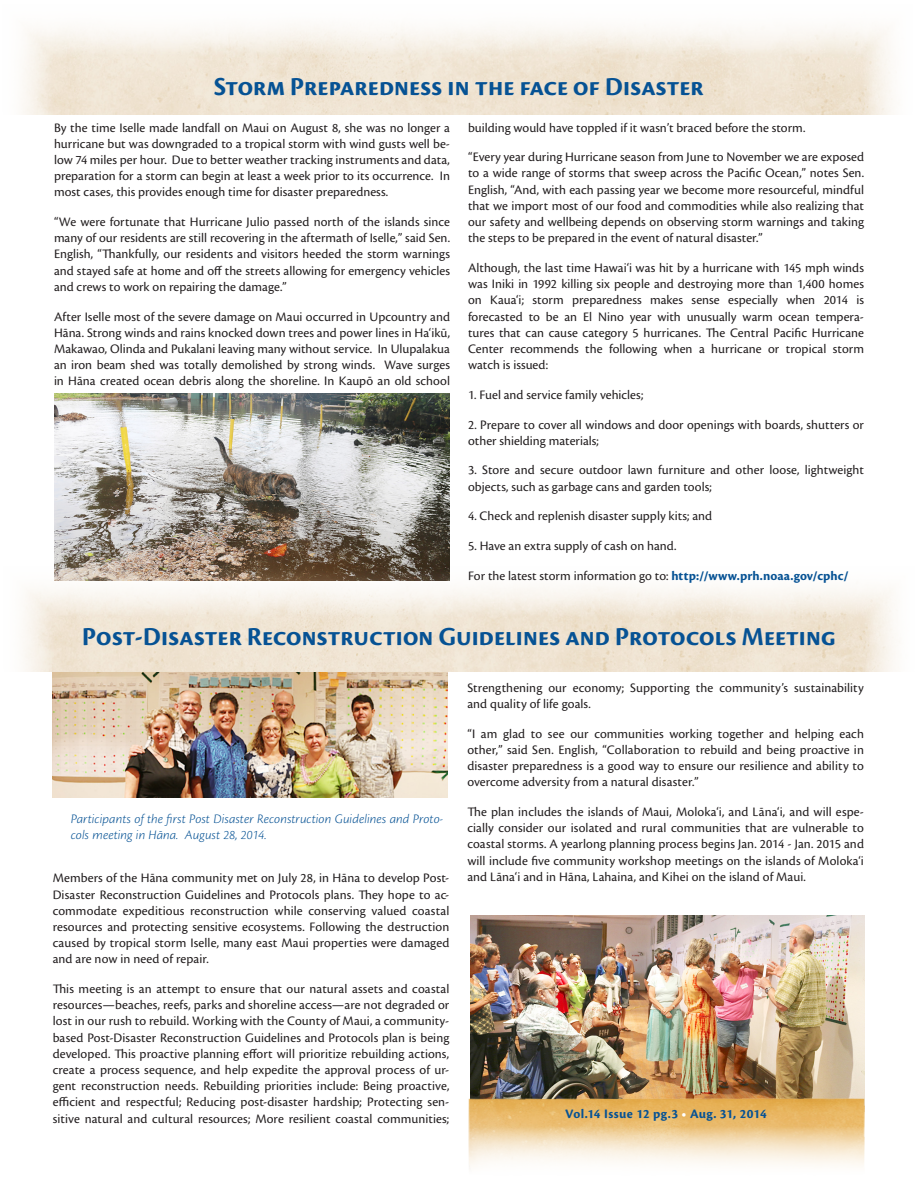
<style>
.page{position:relative;width:918px;height:1188px;background:#fff}
.page>*{position:absolute;margin:0;border:0;box-sizing:border-box;transform-origin:0 0}
.Senate_Headline{font:27px "Cronos Pro Bold Disp";letter-spacing:.005em;color:#065294}
.t1{font:13.5px/16.2px "Cronos Pro";letter-spacing:.005em;color:#231f20;text-align:justify}
.t2{font:13.5px/16.2px "Cronos Pro Lt Capt It";color:#065294}
.Emphasis{font:700 13.5px "Cronos Pro";letter-spacing:.02em;color:#065294}
.s1{font-weight:700;color:#065294}
.s2{color:#fff}
</style>
<div class="page">
<img style="left:54px;top:393px;width:395px;height:169px">
<img style="left:470px;top:915px;width:394px;height:184px">
<img style="left:53px;top:672px;width:395px;height:126px">
<img style="left:22px;top:25px;width:871px;height:89px">
<img style="left:23px;top:562px;width:872px;height:110px">
<img style="left:469px;top:1099px;width:395px;height:68px">
<p class="Senate_Headline" style="left:214px;top:71px;width:491px">Storm Preparedness in the face of Disaster</p>
<p class="t1" style="left:54px;top:119px;width:398px">By the time Iselle made landfall on Maui on August 8, she was no longer a hurricane but was downgraded to a tropical storm with wind gusts well be&shy;low 74 miles per hour. Due to better weather tracking instruments and data, preparation for a storm can begin at least a week prior to its occurrence. In most cases, this provides enough time for disaster preparedness.</p>
<p class="t1" style="left:54px;top:214px;width:398px">“We were fortunate that Hurricane Julio passed north of the islands since many of our residents are still recovering in the aftermath of Iselle,” said Sen.<br>English, “Thankfully, our residents and visitors heeded the storm warnings and stayed safe at home and off the streets allowing for emergency vehicles and crews to work on repairing the damage.”</p>
<p class="t1" style="left:54px;top:308px;width:398px">After Iselle most of the severe damage on Maui occurred in Upcountry and Hāna. Strong winds and rains knocked down trees and power lines in Ha‘ikū, Makawao, Olinda and Pukalani leaving many without service. In Ulupalakua an iron beam shed was totally demolished by strong winds. Wave surges in Hāna created ocean debris along the shoreline. In Kaupō an old school</p>
<p class="t1" style="left:468px;top:119px;width:339px">building would have toppled if it wasn’t braced before the storm.</p>
<p class="t1" style="left:468px;top:149px;width:398px">“Every year during Hurricane season from June to November we are exposed to a wide range of storms that sweep across the Pacific Ocean,” notes Sen.<br>English, “And, with each passing year we become more resourceful, mindful that we import most of our food and commodities while also realizing that our safety and wellbeing depends on observing storm warnings and taking the steps to be prepared in the event of natural disaster.”</p>
<p class="t1" style="left:468px;top:260px;width:398px">Although, the last time Hawai‘i was hit by a hurricane with 145 mph winds was Iniki in 1992 killing six people and destroying more than 1,400 homes on Kaua‘i; storm preparedness makes sense especially when 2014 is forecasted to be an El Nino year with unusually warm ocean tempera&shy;tures that can cause category 5 hurricanes. The Central Pacific Hurricane Center recommends the following when a hurricane or tropical storm watch is issued:</p>
<p class="t1" style="left:468px;top:387px;width:177px">1. Fuel and service family vehicles;</p>
<p class="t1" style="left:468px;top:416px;width:398px">2. Prepare to cover all windows and door openings with boards, shutters or other shielding materials;</p>
<p class="t1" style="left:468px;top:462px;width:397px">3. Store and secure outdoor lawn furniture and other loose, lightweight objects, such as garbage cans and garden tools;</p>
<p class="t1" style="left:468px;top:508px;width:246px">4. Check and replenish disaster supply kits; and</p>
<p class="t1" style="left:468px;top:538px;width:210px">5. Have an extra supply of cash on hand.</p>
<p class="t1" style="left:468px;top:567px;width:382px">For the latest storm information go to: <span class="s1">http://www.prh.noaa.gov/cphc/</span></p>
<p class="Senate_Headline" style="left:82px;top:622px;width:755px">Post-Disaster Reconstruction Guidelines and Protocols Meeting</p>
<p class="t2" style="left:71px;top:810px;width:374px">Participants of the first Post Disaster Reconstruction Guidelines and Proto&shy;cols meeting in Hāna. August 28, 2014.</p>
<p class="t1" style="left:53px;top:870px;width:398px">Members of the Hāna community met on July 28, in Hāna to develop Post-Disaster Reconstruction Guidelines and Protocols plans. They hope to ac&shy;commodate expeditious reconstruction while conserving valued coastal resources and protecting sensitive ecosystems. Following the destruction caused by tropical storm Iselle, many east Maui properties were damaged and are now in need of repair.</p>
<p class="t1" style="left:53px;top:981px;width:398px">This meeting is an attempt to ensure that our natural assets and coastal resources—beaches, reefs, parks and shoreline access—are not degraded or lost in our rush to rebuild. Working with the County of Maui, a community&shy;based Post-Disaster Reconstruction Guidelines and Protocols plan is being developed. This proactive planning effort will prioritize rebuilding actions, create a process sequence, and help expedite the approval process of ur&shy;gent reconstruction needs. Rebuilding priorities include: Being proactive, efficient and respectful; Reducing post-disaster hardship; Protecting sen&shy;sitive natural and cultural resources; More resilient coastal communities;</p>
<p class="t1" style="left:467px;top:680px;width:398px">Strengthening our economy; Supporting the community’s sustainability and quality of life goals.</p>
<p class="t1" style="left:467px;top:726px;width:398px">“I am glad to see our communities working together and helping each other,” said Sen. English, “Collaboration to rebuild and being proactive in disaster preparedness is a good way to ensure our resilience and ability to overcome adversity from a natural disaster.”</p>
<p class="t1" style="left:467px;top:804px;width:398px">The plan includes the islands of Maui, Moloka‘i, and Lāna‘i, and will espe&shy;cially consider our isolated and rural communities that are vulnerable to coastal storms. A yearlong planning process begins Jan. 2014 - Jan. 2015 and will include five community workshop meetings on the islands of Moloka‘i and Lāna‘i and in Hāna, Lahaina, and Kihei on the island of Maui.</p>
<p class="Emphasis" style="left:565px;top:1106px;width:203px">Vol.14 Issue 12 pg.3 <span class="s2">•</span> Aug. 31, 2014</p>
</div>
